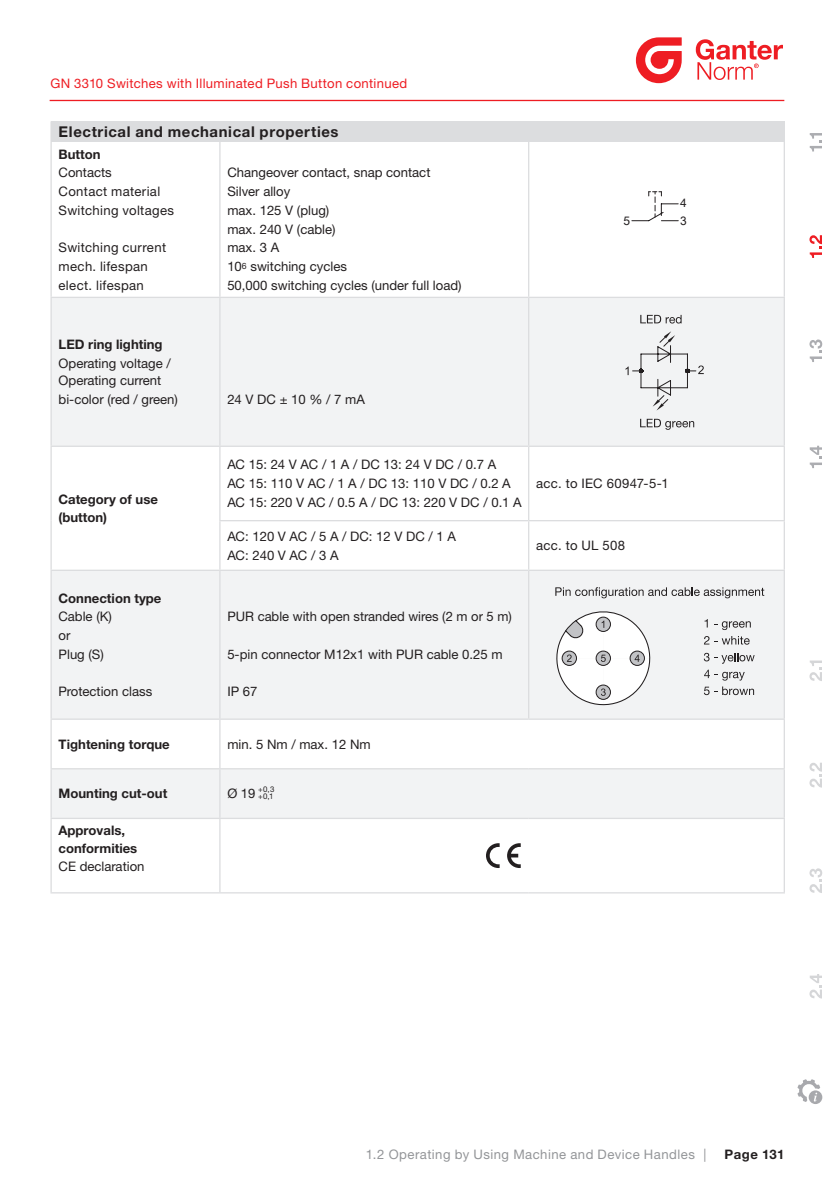
<style>
.page{position:relative;width:834px;height:1181px;background:#fff}
.page>*{position:absolute;margin:0;border:0;box-sizing:border-box;transform-origin:0 0}
.t1{font:700 14.88px "Helvetica Neue LTW1 G";letter-spacing:.04em;color:#231f20}
.t2{font:13.12px/18.7px "Helvetica Neue LTW1 G";color:#231f20}
.t3{font:700 13.12px/18.7px "Helvetica Neue LTW1 G";color:#231f20}
.t4{font:13.12px/18.7px "Helvetica Neue LTW1 G";letter-spacing:.025em;color:#231f20}
.t5{font:13.12px "Helvetica Neue LT Pro";letter-spacing:.025em;color:#ee1d23}
.t6{font:13.12px "Helvetica Neue LTW1 G";letter-spacing:.035em;color:#939598}
.t7{font:13.12px "Helvetica Neue LT Pro";letter-spacing:.025em;color:#231f20}
.t8{font:11.9px "Arial Unicode MS";color:#231f20}
.t9{font:7.88px/6.5px "Helvetica Neue LTW1 G";color:#231f20}
.s1{font-size:8.58px}
</style>
<div class="page">
<hr style="left:50px;top:100px;width:734px;height:1px;background:#ee1d23">
<svg style="left:797px;top:660px;width:26px;height:444px"></svg>
<svg style="left:635px;top:37px;width:46px;height:46px"></svg>
<svg style="left:695px;top:39px;width:87px;height:41px"></svg>
<div style="left:51px;top:121px;width:733px;height:21px;background:#dcdddf"></div>
<div style="left:52px;top:298px;width:731px;height:147px;background:#f2f3f4"></div>
<svg style="left:52px;top:571px;width:731px;height:247px;fill:#f2f3f4"></svg>
<hr style="left:50px;top:718px;width:170px;height:2px;background:#dcdddf">
<hr style="left:50px;top:768px;width:170px;height:1px;background:#dcdddf">
<hr style="left:50px;top:818px;width:170px;height:1px;background:#dcdddf">
<hr style="left:50px;top:142px;width:2px;height:155px;background:#dcdddf">
<hr style="left:50px;top:298px;width:2px;height:147px;background:#dcdddf">
<hr style="left:50px;top:571px;width:2px;height:147px;background:#dcdddf">
<hr style="left:50px;top:720px;width:2px;height:48px;background:#dcdddf">
<hr style="left:50px;top:769px;width:2px;height:49px;background:#dcdddf">
<hr style="left:50px;top:819px;width:2px;height:73px;background:#dcdddf">
<hr style="left:50px;top:297px;width:170px;height:1px;background:#dcdddf">
<hr style="left:528px;top:571px;width:1px;height:147px;background:#dcdddf">
<hr style="left:783px;top:571px;width:1px;height:147px;background:#dcdddf">
<svg style="left:783px;top:99px;width:40px;height:410px"></svg>
<hr style="left:50px;top:121px;width:2px;height:21px;background:#dcdddf">
<hr style="left:219px;top:142px;width:1px;height:155px;background:#dcdddf">
<hr style="left:528px;top:297px;width:256px;height:1px;background:#dcdddf">
<hr style="left:219px;top:571px;width:1px;height:147px;background:#dcdddf">
<hr style="left:528px;top:142px;width:1px;height:155px;background:#dcdddf">
<hr style="left:783px;top:142px;width:1px;height:155px;background:#dcdddf">
<hr style="left:783px;top:298px;width:1px;height:147px;background:#dcdddf">
<hr style="left:528px;top:445px;width:256px;height:2px;background:#dcdddf">
<hr style="left:783px;top:447px;width:1px;height:73px;background:#dcdddf">
<hr style="left:528px;top:520px;width:256px;height:1px;background:#dcdddf">
<hr style="left:783px;top:521px;width:1px;height:48px;background:#dcdddf">
<hr style="left:528px;top:569px;width:256px;height:2px;background:#dcdddf">
<hr style="left:220px;top:297px;width:308px;height:1px;background:#dcdddf">
<hr style="left:219px;top:298px;width:1px;height:147px;background:#dcdddf">
<hr style="left:528px;top:298px;width:1px;height:147px;background:#dcdddf">
<hr style="left:220px;top:445px;width:308px;height:2px;background:#dcdddf">
<hr style="left:528px;top:447px;width:1px;height:73px;background:#dcdddf">
<hr style="left:219px;top:520px;width:309px;height:1px;background:#dcdddf">
<hr style="left:528px;top:521px;width:1px;height:48px;background:#dcdddf">
<hr style="left:220px;top:569px;width:308px;height:2px;background:#dcdddf">
<hr style="left:50px;top:892px;width:170px;height:1px;background:#dcdddf">
<hr style="left:50px;top:445px;width:170px;height:2px;background:#dcdddf">
<hr style="left:50px;top:447px;width:2px;height:74px;background:#dcdddf">
<hr style="left:219px;top:447px;width:1px;height:73px;background:#dcdddf">
<hr style="left:50px;top:521px;width:2px;height:48px;background:#dcdddf">
<hr style="left:219px;top:521px;width:1px;height:48px;background:#dcdddf">
<hr style="left:50px;top:569px;width:170px;height:2px;background:#dcdddf">
<hr style="left:219px;top:819px;width:1px;height:73px;background:#dcdddf">
<hr style="left:783px;top:819px;width:1px;height:73px;background:#dcdddf">
<hr style="left:220px;top:892px;width:308px;height:1px;background:#dcdddf">
<hr style="left:528px;top:892px;width:256px;height:1px;background:#dcdddf">
<hr style="left:219px;top:769px;width:1px;height:49px;background:#dcdddf">
<hr style="left:783px;top:769px;width:1px;height:49px;background:#dcdddf">
<hr style="left:220px;top:818px;width:308px;height:1px;background:#dcdddf">
<hr style="left:528px;top:818px;width:256px;height:1px;background:#dcdddf">
<hr style="left:220px;top:718px;width:308px;height:2px;background:#dcdddf">
<hr style="left:219px;top:720px;width:1px;height:48px;background:#dcdddf">
<hr style="left:528px;top:718px;width:256px;height:2px;background:#dcdddf">
<hr style="left:783px;top:720px;width:1px;height:48px;background:#dcdddf">
<hr style="left:220px;top:768px;width:308px;height:1px;background:#dcdddf">
<hr style="left:528px;top:768px;width:256px;height:1px;background:#dcdddf">
<svg style="left:631px;top:191px;width:48px;height:31px"></svg>
<svg style="left:625px;top:331px;width:78px;height:79px"></svg>
<svg style="left:640px;top:419px;width:54px;height:11px"></svg>
<svg style="left:640px;top:315px;width:41px;height:8px"></svg>
<svg style="left:550px;top:607px;width:107px;height:104px"></svg>
<svg style="left:703px;top:686px;width:51px;height:9px"></svg>
<svg style="left:703px;top:653px;width:51px;height:27px"></svg>
<svg style="left:703px;top:636px;width:46px;height:8px"></svg>
<svg style="left:704px;top:619px;width:3px;height:8px"></svg>
<svg style="left:714px;top:621px;width:36px;height:9px"></svg>
<svg style="left:555px;top:587px;width:209px;height:11px"></svg>
<svg style="left:486px;top:843px;width:34px;height:25px"></svg>
<p class="t5" style="left:50px;top:76px;width:358px">GN 3310 Switches with Illuminated Push Button continued</p>
<p class="t1" style="left:59px;top:122px;width:281px">Electrical and mechanical properties</p>
<p class="t3" style="left:59px;top:145px;width:43px">Button</p>
<p class="t4" style="left:59px;top:163px;width:117px">Contacts<br>Contact material<br>Switching voltages</p>
<p class="t4" style="left:59px;top:238px;width:109px">Switching current mech. lifespan elect. lifespan</p>
<p class="t2" style="left:227px;top:163px;width:236px">Changeover contact, snap contact<br>Silver alloy<br>max. 125 V (plug)<br>max. 240 V (cable)<br>max. 3 A<br>10<span class="s1">6</span> switching cycles<br>50,000 switching cycles (under full load)</p>
<p class="t3" style="left:59px;top:335px;width:105px">LED ring lighting</p>
<p class="t2" style="left:59px;top:354px;width:114px;line-height:17.5px">Operating voltage /<br>Operating current</p>
<p class="t2" style="left:59px;top:390px;width:121px">bi-color (red / green)</p>
<p class="t2" style="left:227px;top:390px;width:139px">24 V DC ± 10 % / 7 mA</p>
<p class="t8" style="left:680px;top:194px;width:8px">4</p>
<p class="t8" style="left:623px;top:212px;width:8px">5</p>
<p class="t8" style="left:680px;top:212px;width:8px">3</p>
<p class="t3" style="left:59px;top:489px;width:101px">Category of use (button)</p>
<p class="t2" style="left:227px;top:455px;width:296px">AC 15: 24 V AC / 1 A / DC 13: 24 V DC / 0.7 A<br>AC 15: 110 V AC / 1 A / DC 13: 110 V DC / 0.2 A<br>AC 15: 220 V AC / 0.5 A / DC 13: 220 V DC / 0.1 A</p>
<p class="t7" style="left:536px;top:476px;width:134px">acc. to IEC 60947-5-1</p>
<p class="t3" style="left:59px;top:588px;width:104px">Connection type</p>
<p class="t2" style="left:59px;top:607px;width:55px">Cable (K) or<br>Plug (S)</p>
<p class="t2" style="left:59px;top:682px;width:95px">Protection class</p>
<p class="t2" style="left:227px;top:527px;width:230px">AC: 120 V AC / 5 A / DC: 12 V DC / 1 A<br>AC: 240 V AC / 3 A</p>
<p class="t7" style="left:536px;top:538px;width:90px">acc. to UL 508</p>
<p class="t2" style="left:227px;top:607px;width:286px">PUR cable with open stranded wires (2 m or 5 m)</p>
<p class="t2" style="left:227px;top:644px;width:277px">5-pin connector M12x1 with PUR cable 0.25 m</p>
<p class="t2" style="left:227px;top:682px;width:32px">IP 67</p>
<p class="t3" style="left:59px;top:734px;width:113px">Tightening torque</p>
<p class="t2" style="left:227px;top:734px;width:145px">min. 5 Nm / max. 12 Nm</p>
<p class="t3" style="left:59px;top:784px;width:110px">Mounting cut-out</p>
<p class="t2" style="left:227px;top:784px;width:30px">Ø 19</p>
<p class="t3" style="left:59px;top:821px;width:80px;line-height:17.5px">Approvals, conformities</p>
<p class="t2" style="left:59px;top:857px;width:87px">CE declaration</p>
<p class="t9" style="left:258px;top:786px;width:18px">+0,3 +0,1</p>
<p class="t6" style="left:366px;top:1146px;width:342px">1.2 Operating by Using Machine and Device Handles |</p>
<p class="t3" style="left:724px;top:1145px;width:61px">Page 131</p>
</div>
